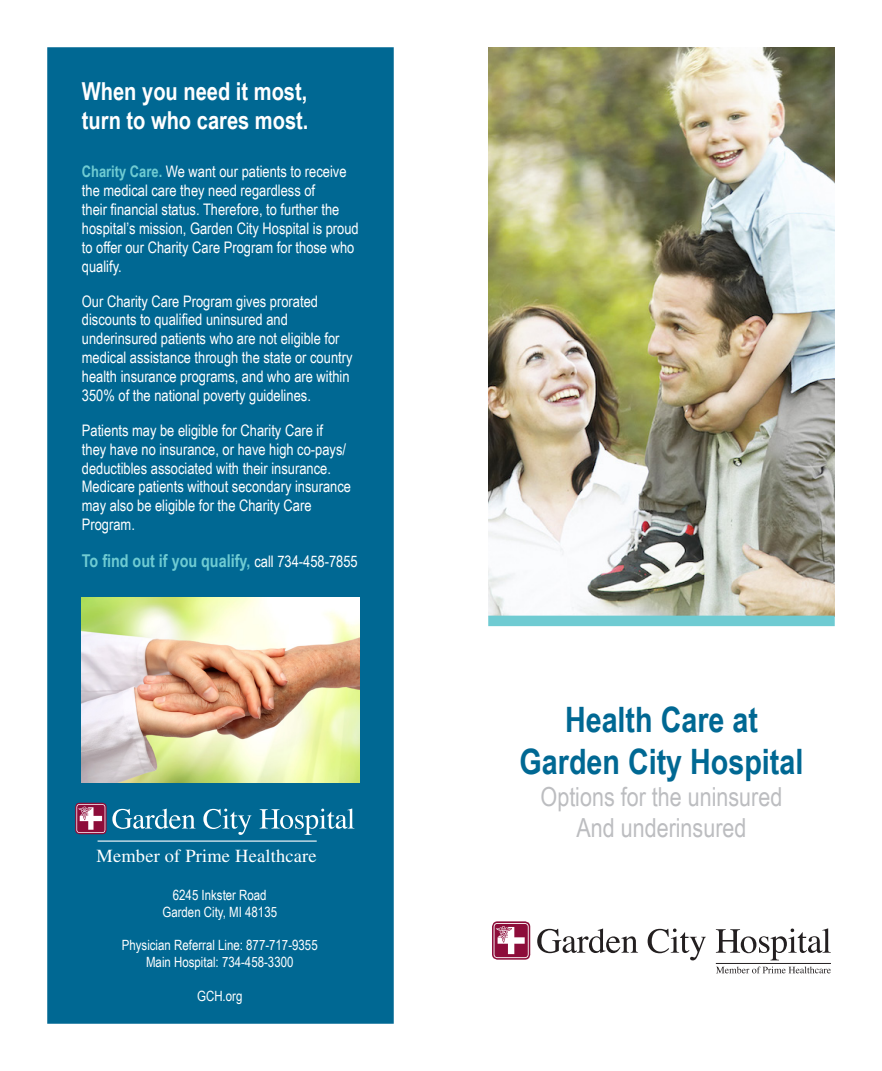
<style>
.page{position:relative;width:882px;height:1071px;background:#fff}
.page>*{position:absolute;margin:0;border:0;box-sizing:border-box;transform-origin:0 0}
.t1{font:700 35px "Arial Narrow";color:#006893}
.t2{font:26.25px "Arial Narrow";color:#bcbdc0}
.t3{font:700 24.68px/29.4px "Arial Narrow";color:#fff}
.t4{font:18.38px "Times";letter-spacing:.01em;color:#fff}
.t5{font:700 17.68px "Arial Narrow";color:#6fcbd2}
.t6{font:15.92px/18.9px "Arial Narrow";color:#fff}
.t7{font:14.17px "Arial Narrow";color:#fff}
.s1{font-weight:700;color:#6fcbd2}
.s2{font-weight:400;font-size:15.92px;color:#fff}
</style>
<div class="page">
<img style="left:488px;top:47px;width:347px;height:569px">
<div style="left:488px;top:616px;width:347px;height:10px;background:#6fcbd2"></div>
<svg style="left:537px;top:929px;width:101px;height:24px"></svg>
<svg style="left:648px;top:929px;width:58px;height:31px"></svg>
<svg style="left:716px;top:928px;width:115px;height:32px"></svg>
<svg style="left:492px;top:921px;width:39px;height:39px"></svg>
<svg style="left:716px;top:967px;width:115px;height:6px"></svg>
<hr style="left:716px;top:963px;width:115px;height:1px;background:#231f20">
<div style="left:47px;top:47px;width:347px;height:977px;background:#006893;border:2px solid #006893"></div>
<img style="left:82px;top:597px;width:277px;height:185px">
<svg style="left:112px;top:809px;width:84px;height:20px"></svg>
<svg style="left:203px;top:809px;width:48px;height:26px"></svg>
<svg style="left:260px;top:809px;width:94px;height:26px"></svg>
<svg style="left:75px;top:803px;width:32px;height:31px"></svg>
<svg style="left:76px;top:804px;width:29px;height:29px"></svg>
<hr style="left:98px;top:841px;width:219px;height:1px;background:#fff">
<p class="t3" style="left:82px;top:75px;width:228px">When you need it most, turn to who cares most.</p>
<p class="t6" style="left:82px;top:162px;width:278px"><span class="s1">Charity Care.</span> We want our patients to receive the medical care they need regardless of<br>their financial status. Therefore, to further the hospital’s mission, Garden City Hospital is proud to offer our Charity Care Program for those who qualify.</p>
<p class="t6" style="left:82px;top:291px;width:272px">Our Charity Care Program gives prorated discounts to qualified uninsured and underinsured patients who are not eligible for medical assistance through the state or country health insurance programs, and who are within 350% of the national poverty guidelines.</p>
<p class="t6" style="left:82px;top:420px;width:271px">Patients may be eligible for Charity Care if they have no insurance, or have high co-pays/ deductibles associated with their insurance.<br>Medicare patients without secondary insurance may also be eligible for the Charity Care Program.</p>
<p class="t5" style="left:82px;top:547px;width:277px">To find out if you qualify, <span class="s2">call 734-458-7855</span></p>
<p class="t4" style="left:96px;top:845px;width:222px">Member of Prime Healthcare</p>
<p class="t7" style="left:173px;top:885px;width:95px">6245 Inkster Road</p>
<p class="t7" style="left:162px;top:901px;width:116px">Garden City, MI 48135</p>
<p class="t7" style="left:122px;top:935px;width:197px">Physician Referral Line: 877-717-9355</p>
<p class="t7" style="left:146px;top:952px;width:149px">Main Hospital: 734-458-3300</p>
<p class="t7" style="left:197px;top:985px;width:47px">GCH.org</p>
<p class="t1" style="left:565px;top:694px;width:194px">Health Care at</p>
<p class="t1" style="left:520px;top:736px;width:285px">Garden City Hospital</p>
<p class="t2" style="left:541px;top:777px;width:243px">Options for the uninsured</p>
<p class="t2" style="left:577px;top:809px;width:171px">And underinsured</p>
</div>
